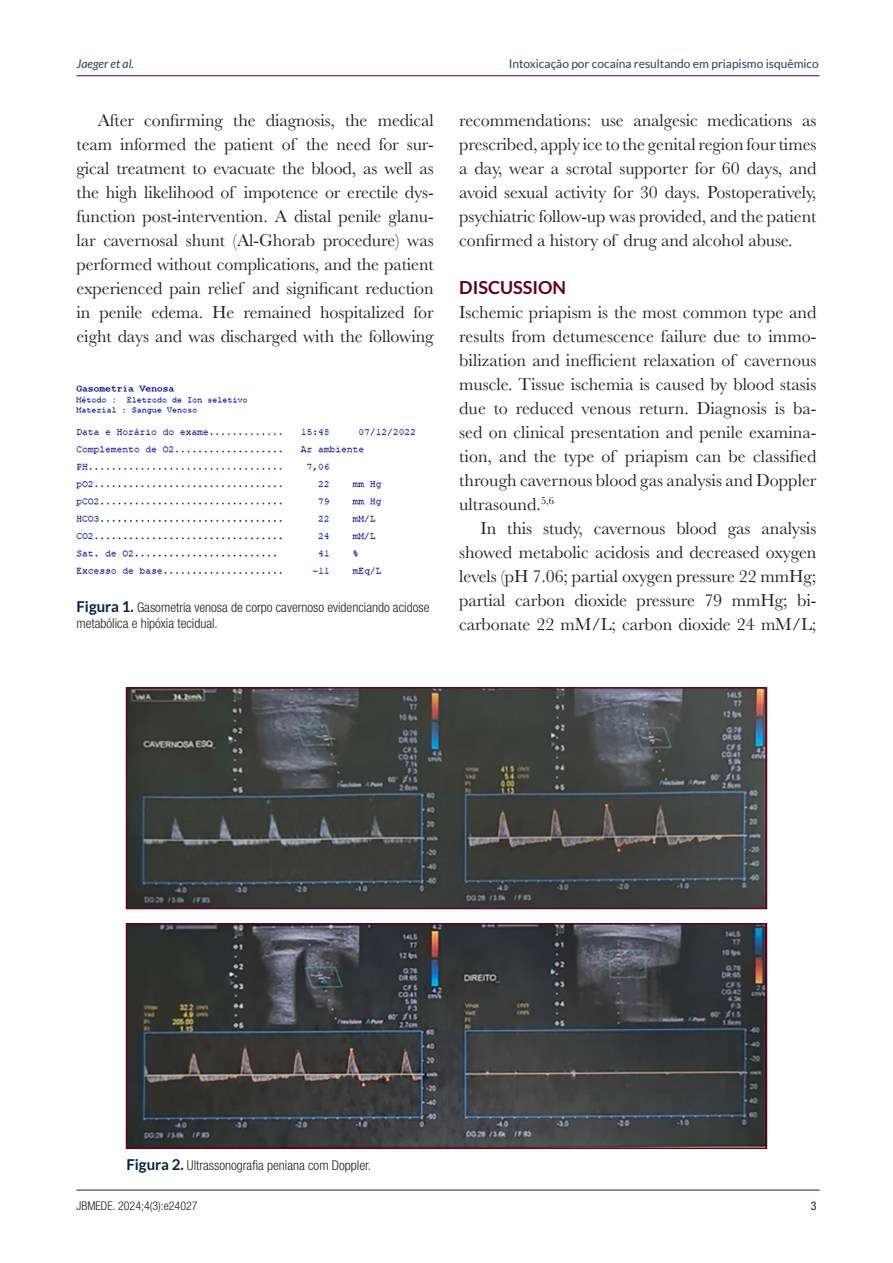
<style>
.page{position:relative;width:893px;height:1263px;background:#fff}
.page>*{position:absolute;margin:0;border:0;box-sizing:border-box;transform-origin:0 0}
.Corpo_do_texto{font:18px/24px "Baskerville";letter-spacing:-.005em;color:#222;text-align:justify}
.Paragrafo_1{font:18px/24px "Baskerville";color:#222;text-align:justify}
.Peso_1{font:700 18px "Lato";color:#600220}
.Legenda_Figura{font:300 condensed 13.5px/16.2px "Helvetica Neue LT Std";color:#231f20}
.t1{font:12px "Lato";color:#2e3e58}
.t2{font:300 condensed 12px "Helvetica Neue LT Std";color:#231f20}
.t3{font:italic 12px "Lato";color:#2e3e58}
.t4{font:condensed 12px "Helvetica Neue LT Std";color:#231f20}
.s1{font-family:"Lato";font-weight:700;font-stretch:normal;font-size:15px;color:#042341}
</style>
<div class="page">
<hr style="left:77px;top:75px;width:743px;height:1px;background:#600220">
<hr style="left:77px;top:1190px;width:743px;height:1px;background:#600220">
<img style="left:77px;top:385px;width:339px;height:191px">
<img style="left:129px;top:690px;width:635px;height:216px">
<div style="left:126px;top:687px;width:641px;height:222px;border:2px solid #600220"></div>
<img style="left:129px;top:926px;width:635px;height:220px">
<div style="left:126px;top:923px;width:641px;height:226px;border:2px solid #600220"></div>
<p class="t3" style="left:77px;top:57px;width:59px">Jaeger et al.</p>
<p class="t1" style="left:509px;top:57px;width:312px">Intoxicação por cocaína resultando em priapismo isquêmico</p>
<p class="Corpo_do_texto" style="left:77px;top:108px;width:359px;text-indent:21px">After confirming the diagnosis, the medical team informed the patient of the need for sur&shy;gical treatment to evacuate the blood, as well as the high likelihood of impotence or erectile dys&shy;function post-intervention. A distal penile glanu&shy;lar cavernosal shunt (Al-Ghorab procedure) was performed without complications, and the patient experienced pain relief and significant reduction in penile edema. He remained hospitalized for eight days and was discharged with the following</p>
<p class="Corpo_do_texto" style="left:459px;top:108px;width:359px">recommendations: use analgesic medications as prescribed, apply ice to the genital region four times a day, wear a scrotal supporter for 60 days, and avoid sexual activity for 30 days. Postoperatively, psychiatric follow-up was provided, and the patient confirmed a history of drug and alcohol abuse.</p>
<p class="Peso_1" style="left:459px;top:277px;width:108px">DISCUSSION</p>
<p class="Paragrafo_1" style="left:459px;top:300px;width:359px">Ischemic priapism is the most common type and results from detumescence failure due to immo&shy;bilization and inefficient relaxation of cavernous muscle. Tissue ischemia is caused by blood stasis due to reduced venous return. Diagnosis is ba&shy;sed on clinical presentation and penile examina&shy;tion, and the type of priapism can be classified through cavernous blood gas analysis and Doppler ultrasound.<sup>5,6</sup></p>
<p class="Corpo_do_texto" style="left:459px;top:516px;width:359px;text-indent:21px">In this study, cavernous blood gas analysis showed metabolic acidosis and decreased oxygen levels (pH 7.06; partial oxygen pressure 22 mmHg; partial carbon dioxide pressure 79 mmHg; bi&shy;carbonate 22 mM/L; carbon dioxide 24 mM/L;</p>
<p class="Legenda_Figura" style="left:77px;top:599px;width:354px"><span class="s1">Figura 1.</span> Gasometria venosa de corpo cavernoso evidenciando acidose metabólica e hipóxia tecidual.</p>
<p class="Legenda_Figura" style="left:126px;top:1157px;width:246px"><span class="s1">Figura 2.</span> Ultrassonografia peniana com Doppler.</p>
<p class="t2" style="left:77px;top:1198px;width:123px">JBMEDE. 2024;4(3):e24027</p>
<p class="t4" style="left:811px;top:1199px;width:7px">3</p>
</div>
